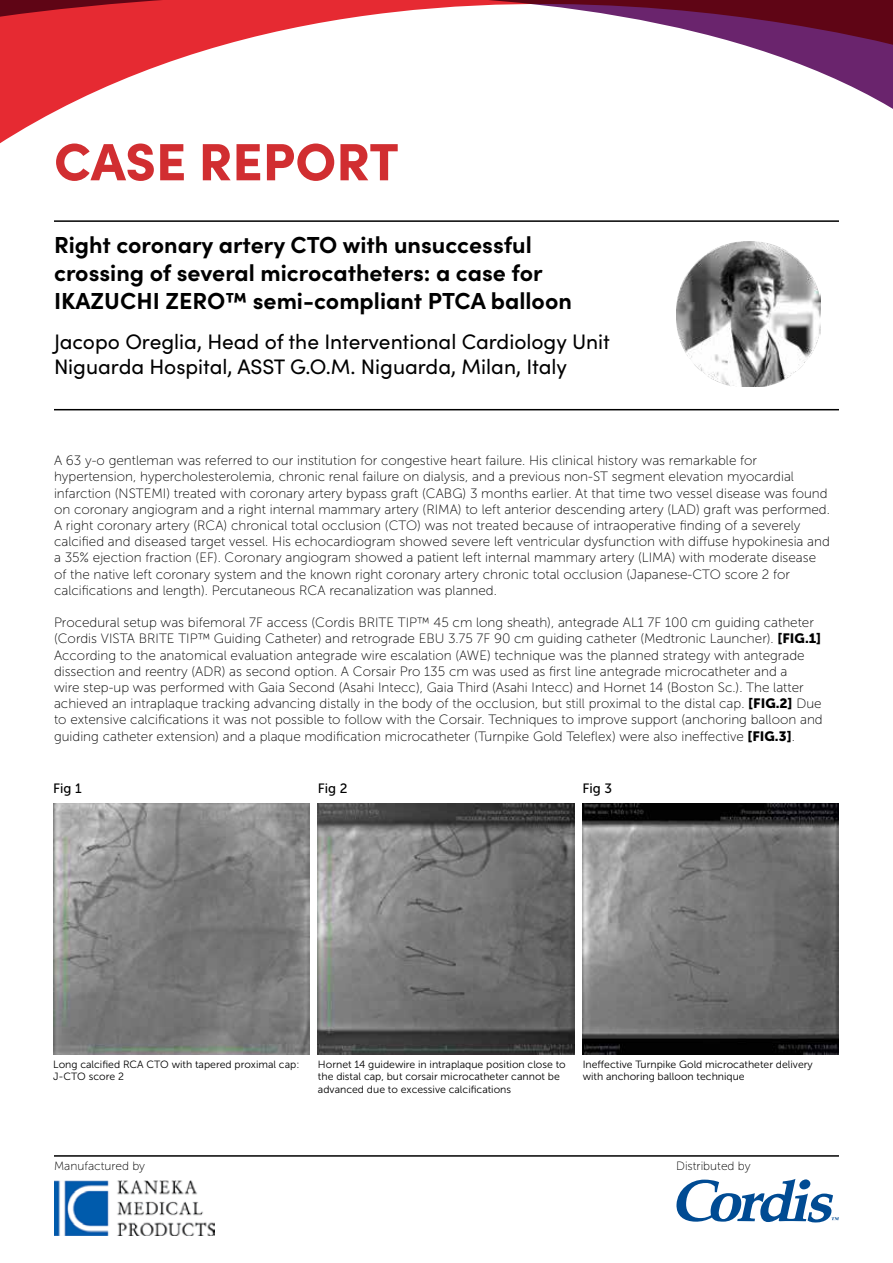
<style>
.page{position:relative;width:893px;height:1263px;background:#fff}
.page>*{position:absolute;margin:0;border:0;box-sizing:border-box;transform-origin:0 0}
.t1{font:900 52.5px "Sofia Pro";color:#d12e31}
.t2{font:700 23.25px/27.9px "Sofia Pro";color:#000}
.t3{font:21px/25.2px "Sofia Pro";color:#000}
.t4{font:13.5px/16.2px "Museo Sans 100";color:#000}
.t5{font:13.5px "Museo Sans 500";color:#000}
.t6{font:12px "Museo Sans 100";color:#000}
.t7{font:10.5px/12.6px "Museo Sans 300";color:#000}
.s1{font-family:"Museo Sans 900"}
</style>
<div class="page">
<img style="left:54px;top:1181px;width:160px;height:54px">
<svg style="left:0;top:0;width:893px;height:138px"></svg>
<hr style="left:54px;top:220px;width:785px;height:2px;background:#000">
<hr style="left:54px;top:409px;width:785px;height:1px;background:#000">
<hr style="left:54px;top:1155px;width:785px;height:2px;background:#000">
<img style="left:676px;top:242px;width:145px;height:144px">
<svg style="left:676px;top:1179px;width:163px;height:43px"></svg>
<img style="left:318px;top:804px;width:256px;height:251px">
<img style="left:583px;top:804px;width:256px;height:251px">
<img style="left:53px;top:804px;width:257px;height:251px">
<h1 class="t1" style="left:54px;top:121px;width:346px">CASE REPORT</h1>
<h2 class="t2" style="left:54px;top:229px;width:519px">Right coronary artery CTO with unsuccessful crossing of several microcatheters: a case for<br>IKAZUCHI ZERO™ semi-compliant PTCA balloon</h2>
<h3 class="t3" style="left:54px;top:328px;width:558px">Jacopo Oreglia, Head of the Interventional Cardiology Unit<br>Niguarda Hospital, ASST G.O.M. Niguarda, Milan, Italy</h3>
<p class="t4" style="left:54px;top:453px;width:777px">A 63 y-o gentleman was referred to our institution for congestive heart failure. His clinical history was remarkable for hypertension, hypercholesterolemia, chronic renal failure on dialysis, and a previous non-ST segment elevation myocardial infarction (NSTEMI) treated with coronary artery bypass graft (CABG) 3 months earlier. At that time two vessel disease was found on coronary angiogram and a right internal mammary artery (RIMA) to left anterior descending artery (LAD) graft was performed.<br>A right coronary artery (RCA) chronical total occlusion (CTO) was not treated because of intraoperative finding of a severely calcified and diseased target vessel. His echocardiogram showed severe left ventricular dysfunction with diffuse hypokinesia and a 35% ejection fraction (EF). Coronary angiogram showed a patient left internal mammary artery (LIMA) with moderate disease of the native left coronary system and the known right coronary artery chronic total occlusion (Japanese-CTO score 2 for calcifications and length). Percutaneous RCA recanalization was planned.</p>
<p class="t4" style="left:54px;top:615px;width:770px">Procedural setup was bifemoral 7F access (Cordis BRITE TIP™ 45 cm long sheath), antegrade AL1 7F 100 cm guiding catheter (Cordis VISTA BRITE TIP™ Guiding Catheter) and retrograde EBU 3.75 7F 90 cm guiding catheter (Medtronic Launcher). <span class="s1">[FIG.1] </span>According to the anatomical evaluation antegrade wire escalation (AWE) technique was the planned strategy with antegrade dissection and reentry (ADR) as second option. A Corsair Pro 135 cm was used as first line antegrade microcatheter and a<br>wire step-up was performed with Gaia Second (Asahi Intecc), Gaia Third (Asahi Intecc) and Hornet 14 (Boston Sc.). The latter achieved an intraplaque tracking advancing distally in the body of the occlusion, but still proximal to the distal cap. <span class="s1">[FIG.2]</span> Due to extensive calcifications it was not possible to follow with the Corsair. Techniques to improve support (anchoring balloon and guiding catheter extension) and a plaque modification microcatheter (Turnpike Gold Teleflex) were also ineffective <span class="s1">[FIG.3]</span>.</p>
<p class="t5" style="left:53px;top:781px;width:30px">Fig 1</p>
<p class="t5" style="left:318px;top:781px;width:31px">Fig 2</p>
<p class="t5" style="left:583px;top:781px;width:31px">Fig 3</p>
<p class="t7" style="left:53px;top:1058px;width:248px">Long calcified RCA CTO with tapered proximal cap:<br>J-CTO score 2</p>
<p class="t7" style="left:318px;top:1058px;width:249px">Hornet 14 guidewire in intraplaque position close to the distal cap, but corsair microcatheter cannot be advanced due to excessive calcifications</p>
<p class="t7" style="left:583px;top:1058px;width:232px">Ineffective Turnpike Gold microcatheter delivery with anchoring balloon technique</p>
<p class="t6" style="left:54px;top:1159px;width:93px">Manufactured by</p>
<p class="t6" style="left:676px;top:1159px;width:76px">Distributed by</p>
</div>
